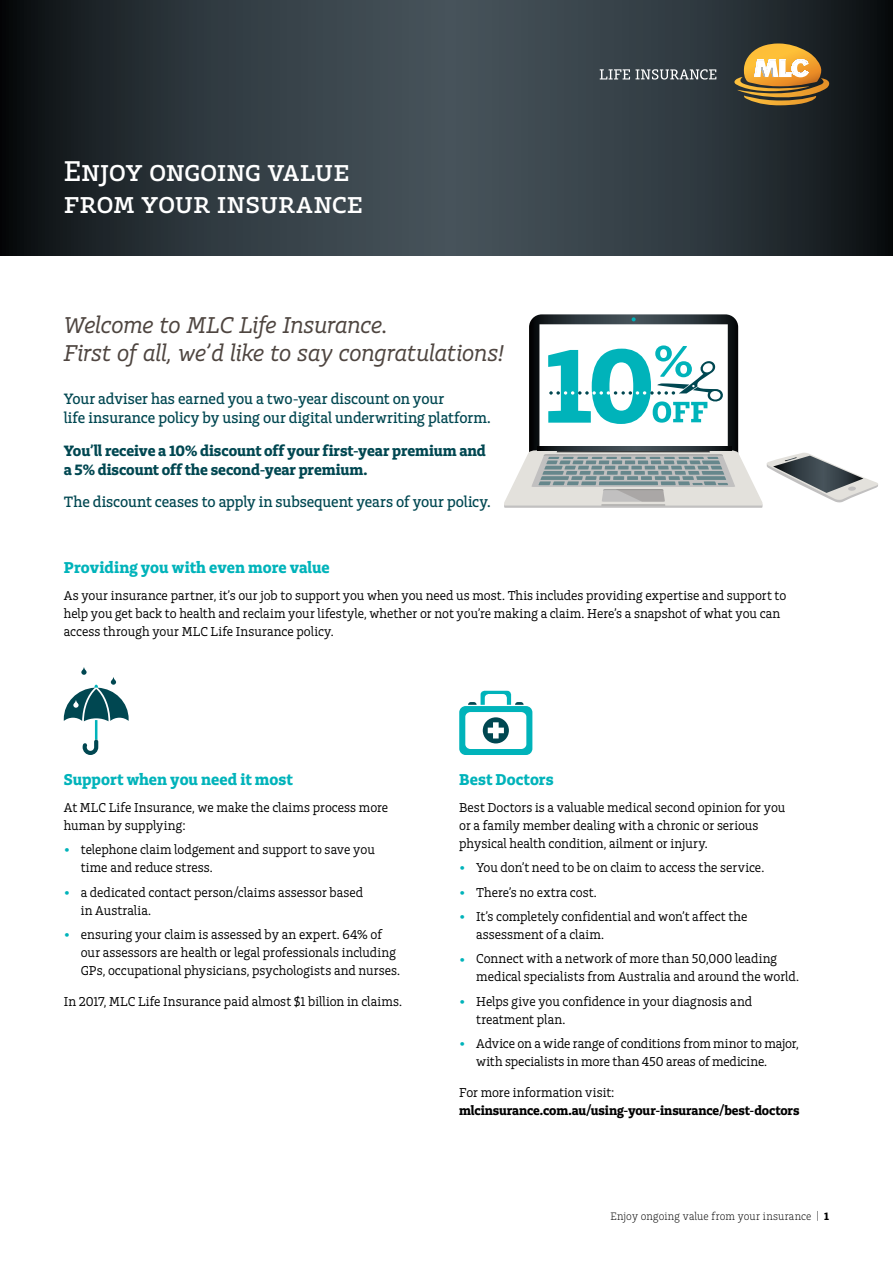
<style>
.page{position:relative;width:893px;height:1263px;background:#fff}
.page>*{position:absolute;margin:0;border:0;box-sizing:border-box;transform-origin:0 0}
.t1{font:30px/31.5px "Charlie Std Med";letter-spacing:-.01em;color:#fff}
.t2{font:italic 24px/28.5px "Charlie Std";letter-spacing:-.01em;color:#4e4540}
.t3{font:16.5px "Charlie Std Bld";color:#00b3ba}
.t4{font:15.75px/19.5px "Charlie Std Med";letter-spacing:-.005em;color:#004751}
.t5{font:15.75px/19.5px "Charlie Std Bld";letter-spacing:-.005em;color:#004751}
.t6{font:13.5px/18px "Charlie Std";color:#000}
.t7{font:13.5px "Charlie Std Bld";letter-spacing:-.01em;color:#000}
.t8{font:300 11.25px "Charlie Std";letter-spacing:.01em;color:#000}
.s1{font-size:18px;color:#00b3ba}
.s2{font-family:"Charlie Std Bld";font-weight:400}
</style>
<div class="page">
<svg style="left:0;top:0;width:893px;height:255px;background:#2d373c"></svg>
<svg style="left:600px;top:69px;width:116px;height:11px"></svg>
<svg style="left:732px;top:43px;width:97px;height:63px;background:#9d7d45"></svg>
<svg style="left:64px;top:667px;width:65px;height:88px"></svg>
<svg style="left:459px;top:691px;width:73px;height:64px"></svg>
<svg style="left:504px;top:314px;width:374px;height:194px"></svg>
<h1 class="t1" style="left:64px;top:155px;width:301px">Enjoy ongoing value from your insurance</h1>
<h2 class="t2" style="left:64px;top:311px;width:441px">Welcome to MLC Life Insurance.<br>First of all, we’d like to say congratulations!</h2>
<p class="t4" style="left:64px;top:389px;width:428px">Your adviser has earned you a two-year discount on your<br>life insurance policy by using our digital underwriting platform.</p>
<p class="t5" style="left:64px;top:440px;width:424px">You’ll receive a 10% discount off your first-year premium and a 5% discount off the second-year premium.</p>
<p class="t4" style="left:64px;top:492px;width:428px">The discount ceases to apply in subsequent years of your policy.</p>
<p class="t3" style="left:64px;top:557px;width:267px">Providing you with even more value</p>
<p class="t6" style="left:64px;top:586px;width:724px">As your insurance partner, it’s our job to support you when you need us most. This includes providing expertise and support to help you get back to health and reclaim your lifestyle, whether or not you’re making a claim. Here’s a snapshot of what you can access through your MLC Life Insurance policy.</p>
<p class="t3" style="left:64px;top:769px;width:231px">Support when you need it most</p>
<p class="t6" style="left:64px;top:798px;width:326px">At MLC Life Insurance, we make the claims process more human by supplying:</p>
<p class="t6" style="left:81px;top:840px;width:295px;text-indent:-17px"><span class="s1">•</span> telephone claim lodgement and support to save you time and reduce stress.</p>
<p class="t6" style="left:81px;top:883px;width:284px;text-indent:-17px"><span class="s1">•</span> a dedicated contact person/claims assessor based in Australia.</p>
<p class="t6" style="left:81px;top:925px;width:321px;text-indent:-17px"><span class="s1">•</span> ensuring your claim is assessed by an expert. 64% of our assessors are health or legal professionals including<br>GPs, occupational physicians, psychologists and nurses.</p>
<p class="t6" style="left:64px;top:992px;width:340px">In 2017, MLC Life Insurance paid almost $1 billion in claims.</p>
<p class="t3" style="left:459px;top:769px;width:96px">Best Doctors</p>
<p class="t6" style="left:459px;top:798px;width:328px">Best Doctors is a valuable medical second opinion for you or a family member dealing with a chronic or serious physical health condition, ailment or injury.</p>
<p class="t6" style="left:459px;top:858px;width:307px"><span class="s1">•</span> You don’t need to be on claim to access the service.</p>
<p class="t6" style="left:459px;top:883px;width:139px"><span class="s1">•</span> There’s no extra cost.</p>
<p class="t6" style="left:476px;top:907px;width:273px;text-indent:-17px"><span class="s1">•</span> It’s completely confidential and won’t affect the assessment of a claim.</p>
<p class="t6" style="left:476px;top:950px;width:324px;text-indent:-17px"><span class="s1">•</span> Connect with a network of more than 50,000 leading medical specialists from Australia and around the world.</p>
<p class="t6" style="left:476px;top:992px;width:277px;text-indent:-17px"><span class="s1">•</span> Helps give you confidence in your diagnosis and treatment plan.</p>
<p class="t6" style="left:476px;top:1034px;width:324px;text-indent:-17px"><span class="s1">•</span> Advice on a wide range of conditions from minor to major, with specialists in more than 450 areas of medicine.</p>
<p class="t6" style="left:459px;top:1083px;width:157px">For more information visit:</p>
<p class="t7" style="left:459px;top:1101px;width:342px">mlcinsurance.com.au/using-your-insurance/best-doctors</p>
<p class="t8" style="left:611px;top:1210px;width:220px">Enjoy ongoing value from your insurance | <span class="s2">1</span></p>
</div>
